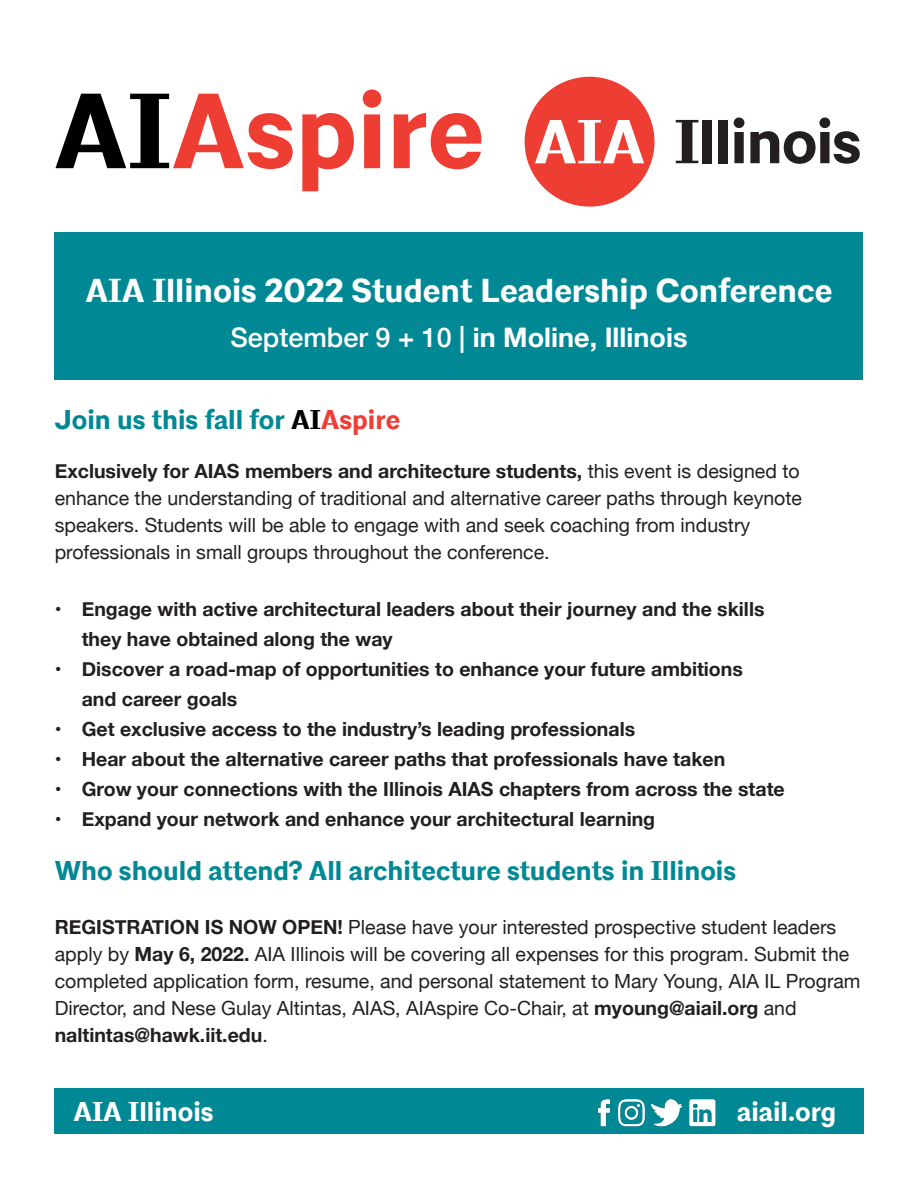
<style>
.page{position:relative;width:918px;height:1188px;background:#fff}
.page>*{position:absolute;margin:0;border:0;box-sizing:border-box;transform-origin:0 0}
.t1{font:700 106.5px "Architype";color:#ee3e34}
.t2{font:700 33px "Architype";color:#fff}
.t3{font:700 27px "Architype";color:#008895}
.t4{font:700 27px "Helvetica Neue";color:#fff}
.t5{font:700 27px "Architype";color:#fff}
.t6{font:19.5px/27px "Helvetica Neue";color:#231f20}
.t7{font:700 19.5px/30px "Helvetica Neue";color:#231f20}
.s1{color:#000}
.s2{font-weight:500}
.s3{color:#ee3e34}
.s4{font-weight:700}
</style>
<div class="page">
<div style="left:525px;top:77px;width:130px;height:130px;background:#ee3e34;border-radius:50%"></div>
<svg style="left:535px;top:120px;width:109px;height:43px"></svg>
<svg style="left:676px;top:120px;width:22px;height:43px"></svg>
<div style="left:703px;top:120px;width:9px;height:43px;background:#231f20"></div>
<div style="left:719px;top:120px;width:9px;height:43px;background:#231f20"></div>
<svg style="left:734px;top:118px;width:10px;height:45px"></svg>
<svg style="left:750px;top:118px;width:110px;height:46px"></svg>
<div style="left:55px;top:232px;width:808px;height:148px;background:#008895"></div>
<div style="left:55px;top:1089px;width:809px;height:45px;background:#008895"></div>
<img style="left:598px;top:1099px;width:118px;height:28px">
<p class="t1" style="left:54px;top:67px;width:432px"><span class="s1">AI</span>Aspire</p>
<p class="t2" style="left:85px;top:270px;width:749px">AIA Illinois 2022 Student Leadership Conference</p>
<p class="t4" style="left:230px;top:316px;width:459px"><span class="s2">September 9 + 10 |</span> in Moline, Illinois</p>
<p class="t3" style="left:55px;top:404px;width:347px">Join us this fall for <span class="s1">AI</span><span class="s3">Aspire</span></p>
<p class="t6" style="left:55px;top:459px;width:749px"><span class="s4">Exclusively for AIAS members and architecture students,</span> this event is designed to enhance the understanding of traditional and alternative career paths through keynote speakers. Students will be able to engage with and seek coaching from industry professionals in small groups throughout the conference.</p>
<p class="t7" style="left:82px;top:595px;width:684px;text-indent:-27px">• Engage with active architectural leaders about their journey and the skills they have obtained along the way</p>
<p class="t7" style="left:82px;top:655px;width:663px;text-indent:-27px">• Discover a road-map of opportunities to enhance your future ambitions and career goals</p>
<p class="t7" style="left:55px;top:715px;width:582px">• Get exclusive access to the industry’s leading professionals</p>
<p class="t7" style="left:55px;top:745px;width:672px">• Hear about the alternative career paths that professionals have taken</p>
<p class="t7" style="left:55px;top:775px;width:731px">• Grow your connections with the Illinois AIAS chapters from across the state</p>
<p class="t7" style="left:55px;top:805px;width:602px">• Expand your network and enhance your architectural learning</p>
<p class="t3" style="left:55px;top:854px;width:683px">Who should attend? All architecture students in Illinois</p>
<p class="t6" style="left:55px;top:915px;width:807px"><span class="s4">REGISTRATION IS NOW OPEN!</span> Please have your interested prospective student leaders apply by <span class="s4">May 6, 2022.</span> AIA Illinois will be covering all expenses for this program. Submit the completed application form, resume, and personal statement to Mary Young, AIA IL Program Director, and Nese Gulay Altintas, AIAS, AIAspire Co-Chair, at <span class="s4">myoung@aiail.org</span> and <span class="s4">naltintas@hawk.iit.edu</span>.</p>
<p class="t5" style="left:73px;top:1096px;width:142px">AIA Illinois</p>
<p class="t5" style="left:737px;top:1096px;width:101px">aiail.org</p>
</div>
